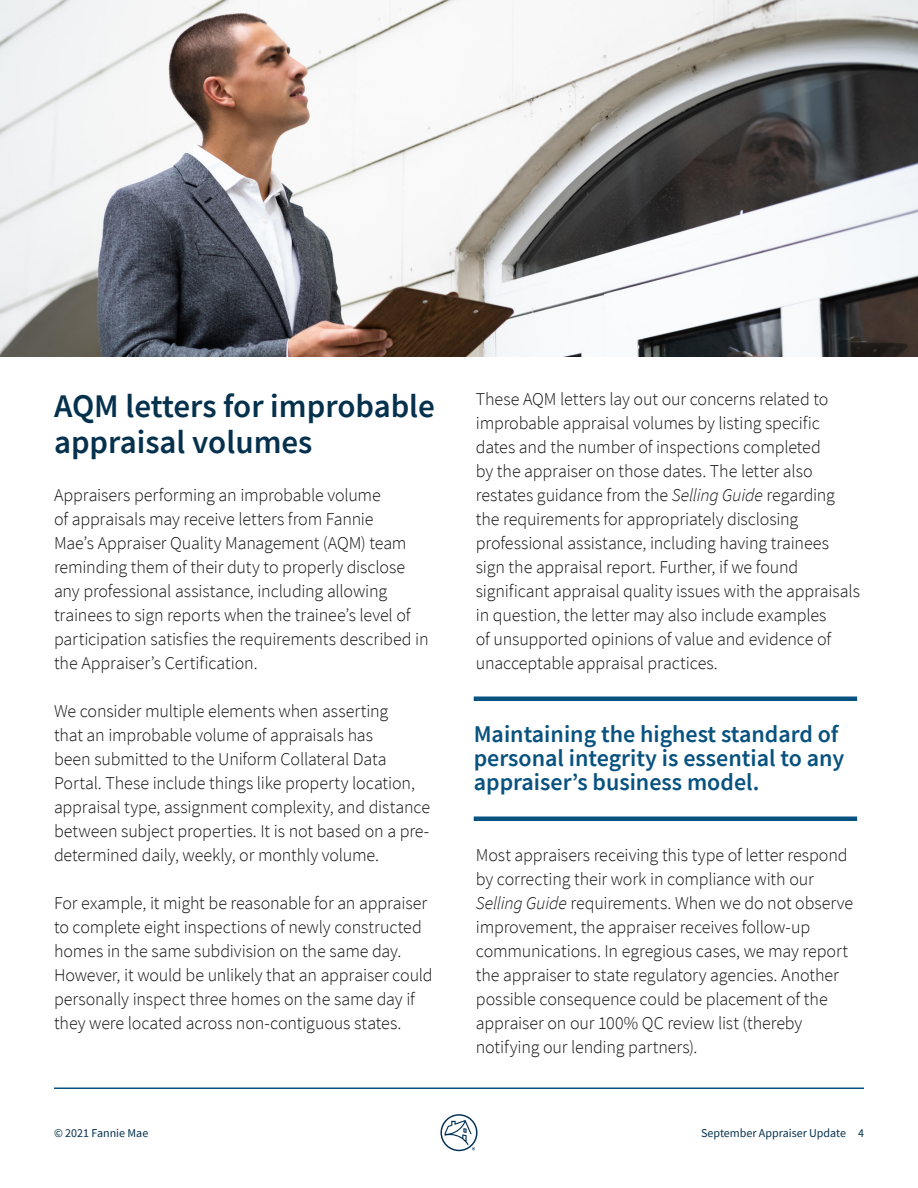
<style>
.page{position:relative;width:918px;height:1188px;background:#fff}
.page>*{position:absolute;margin:0;border:0;box-sizing:border-box;transform-origin:0 0}
.Body{font:600 33px/36px "Source Sans Pro";color:#05314d}
.Pull_quote{font:600 24px/24px "Source Sans Pro";color:#085280}
.Body-2{font:300 18px/24px "Source Sans Pro";letter-spacing:-.01em;color:#121212}
.t1{font:12px "Source Sans Pro";color:#05314d}
.s1{font-style:italic}
</style>
<div class="page">
<hr style="left:54px;top:1088px;width:810px;height:1px;background:#085280">
<svg style="left:440px;top:1114px;width:38px;height:37px"></svg>
<hr style="left:474px;top:697px;width:383px;height:4px;background:#085280">
<hr style="left:474px;top:817px;width:383px;height:4px;background:#085280">
<img style="left:0;top:0;width:918px;height:357px">
<p class="Body" style="left:54px;top:388px;width:382px">AQM letters for improbable appraisal volumes</p>
<p class="Body-2" style="left:54px;top:483px;width:376px">Appraisers performing an improbable volume<br>of appraisals may receive letters from Fannie<br>Mae’s Appraiser Quality Management (AQM) team reminding them of their duty to properly disclose any professional assistance, including allowing trainees to sign reports when the trainee’s level of participation satisfies the requirements described in the Appraiser’s Certification.</p>
<p class="Body-2" style="left:54px;top:699px;width:378px">We consider multiple elements when asserting<br>that an improbable volume of appraisals has<br>been submitted to the Uniform Collateral Data Portal. These include things like property location, appraisal type, assignment complexity, and distance between subject properties. It is not based on a pre&shy;determined daily, weekly, or monthly volume.</p>
<p class="Body-2" style="left:54px;top:891px;width:380px">For example, it might be reasonable for an appraiser to complete eight inspections of newly constructed homes in the same subdivision on the same day.<br>However, it would be unlikely that an appraiser could personally inspect three homes on the same day if they were located across non-contiguous states.</p>
<p class="Body-2" style="left:476px;top:387px;width:386px">These AQM letters lay out our concerns related to improbable appraisal volumes by listing specific dates and the number of inspections completed<br>by the appraiser on those dates. The letter also restates guidance from the <span class="s1">Selling Guide</span> regarding the requirements for appropriately disclosing professional assistance, including having trainees sign the appraisal report. Further, if we found significant appraisal quality issues with the appraisals in question, the letter may also include examples<br>of unsupported opinions of value and evidence of unacceptable appraisal practices.</p>
<p class="Pull_quote" style="left:474px;top:721px;width:372px">Maintaining the highest standard of personal integrity is essential to any appraiser’s business model.</p>
<p class="Body-2" style="left:476px;top:843px;width:379px">Most appraisers receiving this type of letter respond by correcting their work in compliance with our <span class="s1">Selling Guide</span> requirements. When we do not observe improvement, the appraiser receives follow-up communications. In egregious cases, we may report the appraiser to state regulatory agencies. Another possible consequence could be placement of the appraiser on our 100% QC review list (thereby notifying our lending partners).</p>
<p class="t1" style="left:54px;top:1125px;width:96px">© 2021 Fannie Mae</p>
<p class="t1" style="left:701px;top:1125px;width:164px">September Appraiser Update 4</p>
</div>
